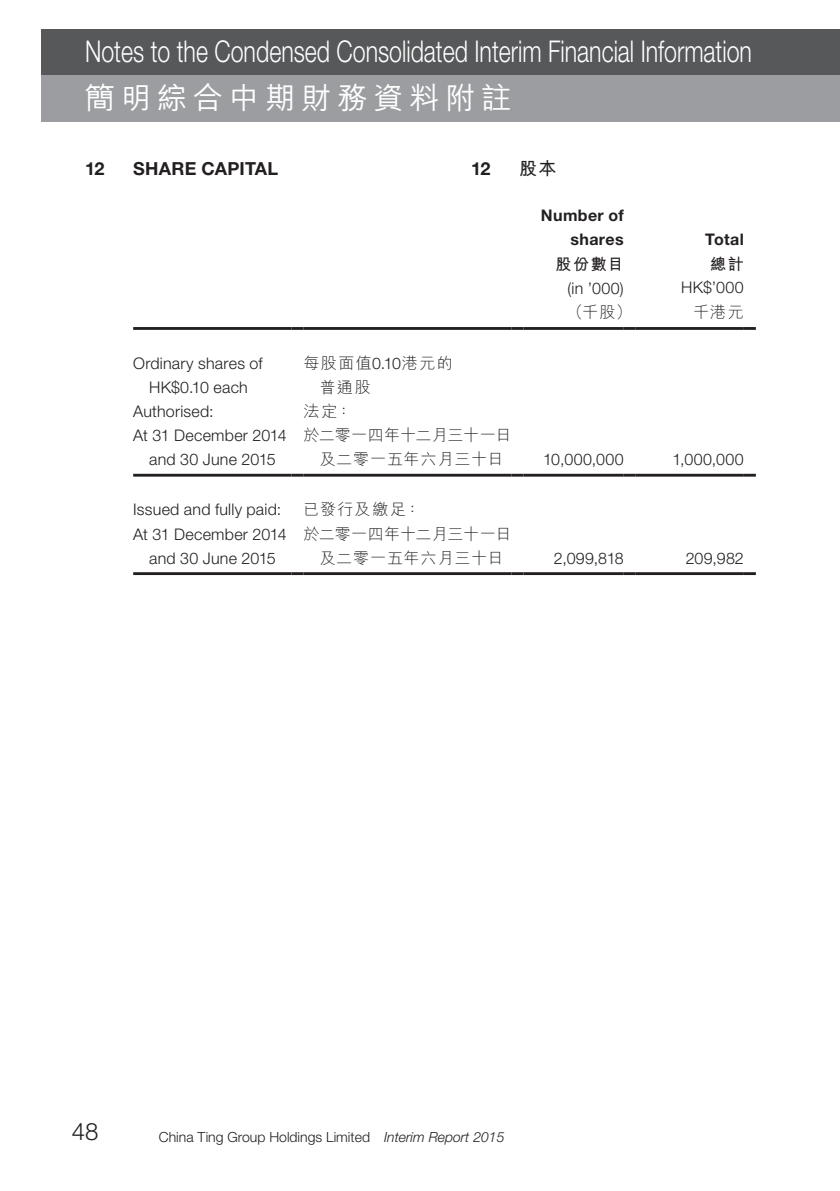
<style>
.page{position:relative;width:840px;height:1191px;background:#fff}
.page>*{position:absolute;margin:0;border:0;box-sizing:border-box;transform-origin:0 0}
.t1{font:300 30px "Helvetica Neue LT Std";color:#fff;scale:.77 1}
.t2{font:500 30px "M Hei HK";letter-spacing:.2em;color:#fff}
.t3{font:300 24px "Helvetica Neue LT Std";color:#231f20}
._03_H1{font:700 18px "Helvetica Neue LT Std";letter-spacing:.01em;color:#231f20}
._03_H1-2{font:700 18px "M Hei HK";color:#231f20}
._15_Table_Stub{font:300 16px/24px "Helvetica Neue LT Std";letter-spacing:.015em;color:#231f20;text-align:center}
._15_Table_Stub-2{font:300 16px/24px "M Hei HK";letter-spacing:.04em;color:#231f20;text-align:center}
._30_body_4p-tab{font:300 16px "Helvetica Neue LT Std";letter-spacing:.03em;color:#231f20}
._30_body_4p-tab-2{font:700 16px "Helvetica Neue LT Std";letter-spacing:.025em;color:#231f20}
._15_Table_Stub-3{font:300 16px/24px "M Hei HK";letter-spacing:.095em;color:#231f20}
._01_Body_Text{font:300 16px "M Hei HK";color:#231f20}
._29_Table_Stub__Note{font:700 16px "M Hei HK";letter-spacing:.095em;color:#231f20}
.t4{font:300 14px "Helvetica Neue LT Std";color:#231f20}
.s1{font-family:"Helvetica Neue LT Std"}
.s2{font-style:italic}
</style>
<div class="page">
<div style="left:42px;top:29px;width:797px;height:47px;background:#57585a"></div>
<div style="left:42px;top:75px;width:797px;height:47px;background:#9b9da0"></div>
<hr style="left:133px;top:327px;width:158px;height:3px;background:#231f20">
<svg style="left:291px;top:327px;width:12px;height:3px"></svg>
<hr style="left:303px;top:327px;width:208px;height:3px;background:#231f20">
<svg style="left:511px;top:327px;width:12px;height:3px"></svg>
<hr style="left:523px;top:327px;width:100px;height:3px;background:#231f20">
<svg style="left:623px;top:327px;width:12px;height:3px"></svg>
<hr style="left:635px;top:327px;width:108px;height:3px;background:#231f20">
<svg style="left:743px;top:327px;width:12px;height:3px"></svg>
<hr style="left:133px;top:474px;width:158px;height:2px;background:#231f20">
<svg style="left:291px;top:474px;width:12px;height:2px"></svg>
<hr style="left:303px;top:474px;width:208px;height:2px;background:#231f20">
<svg style="left:511px;top:474px;width:12px;height:2px"></svg>
<hr style="left:523px;top:474px;width:100px;height:2px;background:#231f20">
<svg style="left:623px;top:474px;width:12px;height:2px"></svg>
<hr style="left:635px;top:474px;width:108px;height:2px;background:#231f20">
<svg style="left:743px;top:474px;width:12px;height:2px"></svg>
<hr style="left:133px;top:572px;width:158px;height:3px;background:#231f20">
<svg style="left:291px;top:572px;width:12px;height:3px"></svg>
<hr style="left:303px;top:572px;width:208px;height:3px;background:#231f20">
<svg style="left:511px;top:572px;width:12px;height:3px"></svg>
<hr style="left:523px;top:572px;width:100px;height:3px;background:#231f20">
<svg style="left:623px;top:572px;width:12px;height:3px"></svg>
<hr style="left:635px;top:572px;width:108px;height:3px;background:#231f20">
<svg style="left:743px;top:572px;width:12px;height:3px"></svg>
<h1 class="t1" style="left:85px;top:33px;width:867px">Notes to the Condensed Consolidated Interim Financial Information</h1>
<h1 class="t2" style="left:85px;top:76px;width:427px">簡明綜合中期財務資料附註</h1>
<p class="_03_H1" style="left:85px;top:157px;width:21px">12</p>
<p class="_03_H1" style="left:133px;top:157px;width:146px">SHARE CAPITAL</p>
<p class="_03_H1" style="left:471px;top:157px;width:21px">12</p>
<p class="_03_H1-2" style="left:519px;top:155px;width:39px">股本</p>
<p class="_30_body_4p-tab-2" style="left:540px;top:206px;width:84px">Number of</p>
<p class="_30_body_4p-tab-2" style="left:570px;top:230px;width:55px">shares</p>
<p class="_30_body_4p-tab-2" style="left:704px;top:230px;width:40px">Total</p>
<p class="_29_Table_Stub__Note" style="left:555px;top:252px;width:70px">股份數目</p>
<p class="_29_Table_Stub__Note" style="left:709px;top:252px;width:35px">總計</p>
<p class="_30_body_4p-tab" style="left:567px;top:279px;width:58px">(in ’000)</p>
<p class="_30_body_4p-tab" style="left:680px;top:278px;width:64px">HK$’000</p>
<p class="_01_Body_Text" style="left:567px;top:301px;width:66px">（千股）</p>
<p class="_01_Body_Text" style="left:692px;top:301px;width:52px">千港元</p>
<p class="_15_Table_Stub" style="left:133px;top:350px;width:131px">Ordinary shares of<br>HK$0.10 each</p>
<p class="_15_Table_Stub-3" style="left:319px;top:350px;width:135px;text-indent:-16px">每股面值<span class="s1">0.10</span>港元的普通股</p>
<p class="_15_Table_Stub" style="left:133px;top:399px;width:82px">Authorised:</p>
<p class="_15_Table_Stub-2" style="left:303px;top:398px;width:50px">法定：</p>
<p class="_15_Table_Stub" style="left:133px;top:423px;width:155px">At 31 December 2014 and 30 June 2015</p>
<p class="_15_Table_Stub-2" style="left:303px;top:423px;width:209px">於二零一四年十二月三十一日及二零一五年六月三十日</p>
<p class="_30_body_4p-tab" style="left:543px;top:450px;width:82px">10,000,000</p>
<p class="_30_body_4p-tab" style="left:672px;top:450px;width:73px">1,000,000</p>
<p class="_15_Table_Stub" style="left:133px;top:497px;width:149px">Issued and fully paid:</p>
<p class="_15_Table_Stub-2" style="left:303px;top:497px;width:118px">已發行及繳足：</p>
<p class="_15_Table_Stub" style="left:133px;top:521px;width:155px">At 31 December 2014 and 30 June 2015</p>
<p class="_15_Table_Stub-2" style="left:303px;top:521px;width:209px">於二零一四年十二月三十一日及二零一五年六月三十日</p>
<p class="_30_body_4p-tab" style="left:553px;top:548px;width:71px">2,099,818</p>
<p class="_30_body_4p-tab" style="left:685px;top:548px;width:60px">209,982</p>
<h2 class="t3" style="left:72px;top:1116px;width:28px">48</h2>
<p class="t4" style="left:159px;top:1128px;width:347px">China Ting Group Holdings Limited <span class="s2">Interim Report 2015</span></p>
</div>
